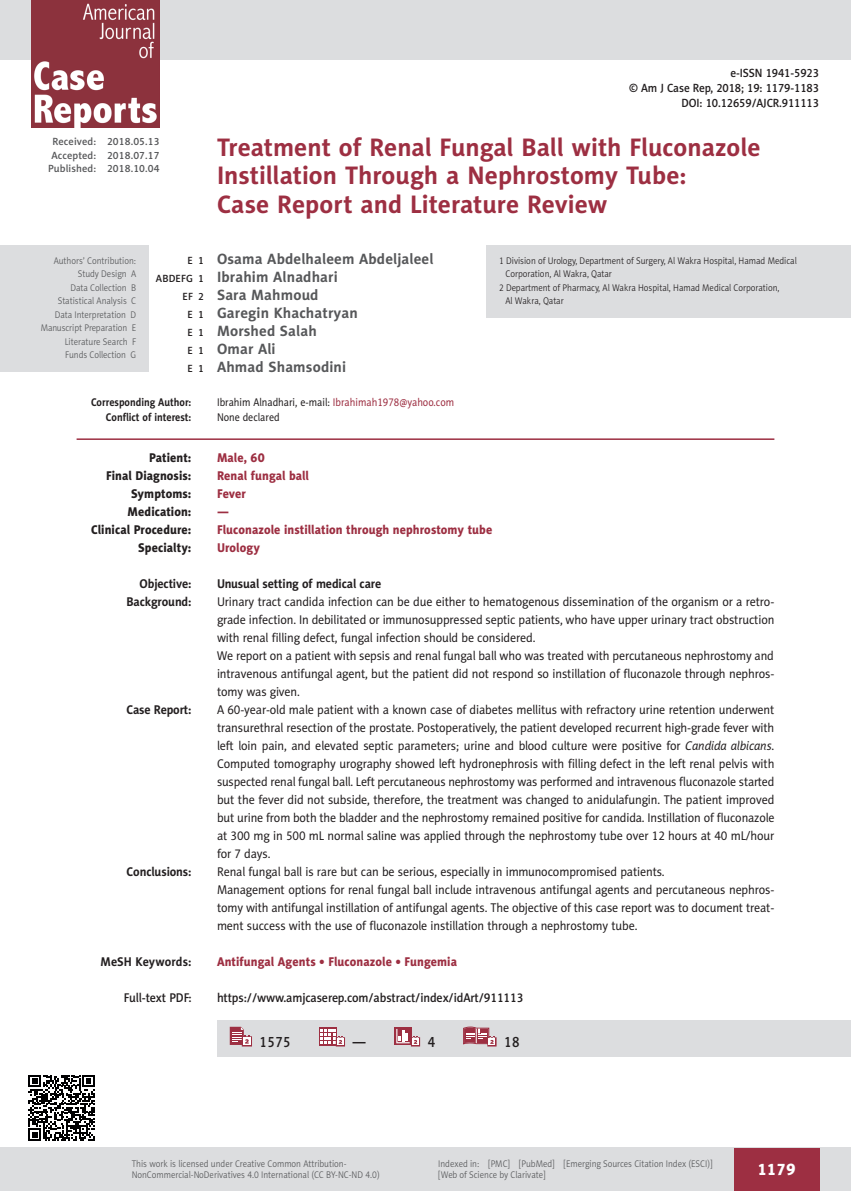
<style>
.page{position:relative;width:851px;height:1191px;background:#fff}
.page>*{position:absolute;margin:0;border:0;box-sizing:border-box;transform-origin:0 0}
.AJCR_Tytul{font:700 25.5px/28.5px "Naomi Sans EFN";color:#9d2f42}
.t1{font:16.5px "Naomi Sans EFN Heavy";color:#fff}
.AJCR_Autorzy{font:700 15px "Naomi Sans EFN";letter-spacing:.01em;color:#57585a}
.AJCR_dane{font:15px "Naomi Sans EFN Medium";letter-spacing:.03em;color:#231f20;scale:.9 1}
.AJCR_Summary_body{font:12.75px/18px "Naomi Sans EFN";letter-spacing:-.01em;color:#231f20;text-align:justify;scale:.95 1}
.AJCR_keywords{font:12.75px "Naomi Sans EFN Heavy";letter-spacing:.005em;color:#9d2f42;scale:.95 1}
.AJCR_keywords-2{font:12.75px "Naomi Sans EFN Heavy";letter-spacing:.005em;color:#231f20;scale:.95 1}
.AJCR_Summary_body-2{font:700 12.75px "Naomi Sans EFN";letter-spacing:-.01em;color:#231f20;scale:.95 1}
.AJCR_full_text_pdf{font:12.75px "Naomi Sans EFN Medium";letter-spacing:-.01em;color:#231f20;scale:.95 1}
.AJCR_keywords-3{font:700 12.75px "Naomi Sans EFN";letter-spacing:.005em;color:#231f20;scale:.95 1}
.AJCR_full_text_pdf-2{font:12px "Naomi Sans EFN Medium";letter-spacing:-.01em;color:#231f20;scale:.95 1}
.AJCR_Adres{font:11.25px "Naomi Sans EFN";color:#231f20;scale:.9 1}
.AJCR_Adres-2{font:700 11.25px "Naomi Sans EFN";color:#231f20;scale:.9 1}
.t2{font:10.5px "Naomi Sans EFN Medium";letter-spacing:.01em;color:#57585a}
.t3{font:9.75px/11.2px "Naomi Sans EFN Light";color:#57585a;scale:.9 1}
.AJCR_Afiliacja{font:9.75px/13.5px "Naomi Sans EFN Light";color:#231f20;scale:.9 1}
.s1{font-family:"Naomi Sans EFN Medium";font-weight:400;font-size:10.5px;color:#231f20}
.s2{color:#9d2f42}
.s3{font-style:italic}
</style>
<div class="page">
<div style="left:217px;top:1020px;width:633px;height:36px;background:#dcdddf"></div>
<svg style="left:230px;top:1026px;width:22px;height:20px"></svg>
<div style="left:319px;top:1027px;width:17px;height:18px;background:#9d2f42"></div>
<svg style="left:320px;top:1028px;width:25px;height:18px"></svg>
<div style="left:394px;top:1027px;width:18px;height:18px;background:#9d2f42"></div>
<svg style="left:396px;top:1029px;width:24px;height:17px"></svg>
<svg style="left:463px;top:1026px;width:33px;height:20px"></svg>
<hr style="left:77px;top:438px;width:697px;height:2px;background:#9d2f42">
<div style="left:0;top:246px;width:149px;height:126px;background:#dcdddf"></div>
<div style="left:486px;top:246px;width:364px;height:72px;background:#dcdddf"></div>
<svg style="left:28px;top:1075px;width:67px;height:66px"></svg>
<div style="left:0;top:1148px;width:850px;height:43px;background:#dcdddf"></div>
<div style="left:733px;top:1147px;width:86px;height:43px;background:#9d2f42"></div>
<div style="left:0;top:0;width:850px;height:60px;background:#dcdddf"></div>
<img style="left:32px;top:0;width:127px;height:127px">
<p class="AJCR_full_text_pdf-2" style="left:730px;top:66px;width:95px">e-ISSN 1941-5923</p>
<p class="AJCR_full_text_pdf-2" style="left:629px;top:81px;width:201px">© Am J Case Rep, 2018; 19: 1179-1183</p>
<p class="AJCR_full_text_pdf-2" style="left:681px;top:96px;width:146px">DOI: 10.12659/AJCR.911113</p>
<p class="AJCR_Tytul" style="left:217px;top:133px;width:545px">Treatment of Renal Fungal Ball with Fluconazole<br>Instillation Through a Nephrostomy Tube:<br>Case Report and Literature Review</p>
<p class="AJCR_Autorzy" style="left:187px;top:250px;width:247px"><span class="s1">E 1</span> Osama Abdelhaleem Abdeljaleel</p>
<p class="AJCR_Autorzy" style="left:156px;top:268px;width:183px"><span class="s1">ABDEFG 1</span> Ibrahim Alnadhari</p>
<p class="AJCR_Autorzy" style="left:182px;top:286px;width:137px"><span class="s1">EF 2</span> Sara Mahmoud</p>
<p class="AJCR_Autorzy" style="left:187px;top:304px;width:172px"><span class="s1">E 1</span> Garegin Khachatryan</p>
<p class="AJCR_Autorzy" style="left:187px;top:322px;width:131px"><span class="s1">E 1</span> Morshed Salah</p>
<p class="AJCR_Autorzy" style="left:187px;top:340px;width:90px"><span class="s1">E 1</span> Omar Ali</p>
<p class="AJCR_Autorzy" style="left:187px;top:358px;width:160px"><span class="s1">E 1</span> Ahmad Shamsodini</p>
<p class="AJCR_Adres-2" style="left:91px;top:395px;width:113px">Corresponding Author:</p>
<p class="AJCR_Adres" style="left:217px;top:395px;width:265px">Ibrahim Alnadhari, e-mail: <span class="s2">Ibrahimah1978@yahoo.com</span></p>
<p class="AJCR_Adres-2" style="left:106px;top:411px;width:97px">Conflict of interest:</p>
<p class="AJCR_Adres" style="left:217px;top:411px;width:71px">None declared</p>
<p class="AJCR_keywords-2" style="left:149px;top:450px;width:46px">Patient:</p>
<p class="AJCR_keywords" style="left:217px;top:450px;width:52px">Male, 60</p>
<p class="AJCR_keywords-2" style="left:106px;top:468px;width:91px">Final Diagnosis:</p>
<p class="AJCR_keywords" style="left:217px;top:468px;width:98px">Renal fungal ball</p>
<p class="AJCR_keywords-2" style="left:131px;top:486px;width:65px">Symptoms:</p>
<p class="AJCR_keywords" style="left:217px;top:486px;width:32px">Fever</p>
<p class="AJCR_keywords-2" style="left:128px;top:504px;width:69px">Medication:</p>
<p class="AJCR_keywords" style="left:217px;top:504px;width:14px">—</p>
<p class="AJCR_keywords-2" style="left:91px;top:522px;width:107px">Clinical Procedure:</p>
<p class="AJCR_keywords" style="left:217px;top:522px;width:291px">Fluconazole instillation through nephrostomy tube</p>
<p class="AJCR_keywords-2" style="left:138px;top:540px;width:58px">Specialty:</p>
<p class="AJCR_keywords" style="left:217px;top:540px;width:47px">Urology</p>
<p class="AJCR_Summary_body-2" style="left:139px;top:576px;width:56px">Objective:</p>
<p class="AJCR_Summary_body-2" style="left:217px;top:576px;width:174px">Unusual setting of medical care</p>
<p class="AJCR_Summary_body-2" style="left:126px;top:594px;width:70px">Background:</p>
<p class="AJCR_Summary_body" style="left:217px;top:593px;width:588px">Urinary tract candida infection can be due either to hematogenous dissemination of the organism or a retro&shy;grade infection. In debilitated or immunosuppressed septic patients, who have upper urinary tract obstruction with renal filling defect, fungal infection should be considered.</p>
<p class="AJCR_Summary_body" style="left:217px;top:647px;width:588px">We report on a patient with sepsis and renal fungal ball who was treated with percutaneous nephrostomy and intravenous antifungal agent, but the patient did not respond so instillation of fluconazole through nephros&shy;tomy was given.</p>
<p class="AJCR_Summary_body-2" style="left:126px;top:702px;width:70px">Case Report:</p>
<p class="AJCR_Summary_body" style="left:217px;top:701px;width:588px">A 60-year-old male patient with a known case of diabetes mellitus with refractory urine retention underwent transurethral resection of the prostate. Postoperatively, the patient developed recurrent high-grade fever with left loin pain, and elevated septic parameters; urine and blood culture were positive for <span class="s3">Candida albicans</span>.<br>Computed tomography urography showed left hydronephrosis with filling defect in the left renal pelvis with suspected renal fungal ball. Left percutaneous nephrostomy was performed and intravenous fluconazole started but the fever did not subside, therefore, the treatment was changed to anidulafungin. The patient improved but urine from both the bladder and the nephrostomy remained positive for candida. Instillation of fluconazole at 300 mg in 500 mL normal saline was applied through the nephrostomy tube over 12 hours at 40 mL/hour for 7 days.</p>
<p class="AJCR_Summary_body-2" style="left:127px;top:864px;width:70px">Conclusions:</p>
<p class="AJCR_Summary_body" style="left:217px;top:863px;width:472px">Renal fungal ball is rare but can be serious, especially in immunocompromised patients.</p>
<p class="AJCR_Summary_body" style="left:217px;top:881px;width:588px">Management options for renal fungal ball include intravenous antifungal agents and percutaneous nephros&shy;tomy with antifungal instillation of antifungal agents. The objective of this case report was to document treat&shy;ment success with the use of fluconazole instillation through a nephrostomy tube.</p>
<p class="AJCR_keywords-3" style="left:100px;top:954px;width:97px">MeSH Keywords:</p>
<p class="AJCR_keywords" style="left:217px;top:954px;width:254px">Antifungal Agents • Fluconazole • Fungemia</p>
<p class="AJCR_full_text_pdf" style="left:124px;top:990px;width:73px">Full-text PDF:</p>
<p class="AJCR_full_text_pdf" style="left:217px;top:990px;width:324px">https://www.amjcaserep.com/abstract/index/idArt/911113</p>
<p class="t2" style="left:52px;top:136px;width:109px">Received: 2018.05.13</p>
<p class="t2" style="left:51px;top:149px;width:110px">Accepted: 2018.07.17</p>
<p class="t2" style="left:48px;top:163px;width:113px">Published: 2018.10.04</p>
<p class="t3" style="left:54px;top:255px;width:93px">Authors’ Contribution:</p>
<p class="t3" style="left:78px;top:268px;width:66px">Study Design A</p>
<p class="t3" style="left:70px;top:282px;width:74px">Data Collection B</p>
<p class="t3" style="left:58px;top:295px;width:89px">Statistical Analysis C</p>
<p class="t3" style="left:55px;top:309px;width:92px">Data Interpretation D</p>
<p class="t3" style="left:41px;top:322px;width:107px">Manuscript Preparation E</p>
<p class="t3" style="left:65px;top:336px;width:81px">Literature Search F</p>
<p class="t3" style="left:65px;top:349px;width:80px">Funds Collection G</p>
<p class="AJCR_Afiliacja" style="left:505px;top:254px;width:325px;text-indent:-6px">1 Division of Urology, Department of Surgery, Al Wakra Hospital, Hamad Medical<br>Corporation, Al Wakra, Qatar</p>
<p class="AJCR_Afiliacja" style="left:505px;top:281px;width:306px;text-indent:-6px">2 Department of Pharmacy, Al Wakra Hospital, Hamad Medical Corporation,<br>Al Wakra, Qatar</p>
<p class="AJCR_dane" style="left:259px;top:1032px;width:36px">1575</p>
<p class="AJCR_dane" style="left:352px;top:1032px;width:16px">—</p>
<p class="AJCR_dane" style="left:427px;top:1032px;width:10px">4</p>
<p class="AJCR_dane" style="left:504px;top:1032px;width:19px">18</p>
<p class="t3" style="left:132px;top:1158px;width:277px">This work is licensed under Creative Common Attribution-<br>NonCommercial-NoDerivatives 4.0 International (CC BY-NC-ND 4.0)</p>
<p class="t3" style="left:438px;top:1158px;width:306px">Indexed in: [PMC] [PubMed] [Emerging Sources Citation Index (ESCI)] [Web of Science by Clarivate]</p>
<p class="t1" style="left:757px;top:1159px;width:40px">1179</p>
</div>
